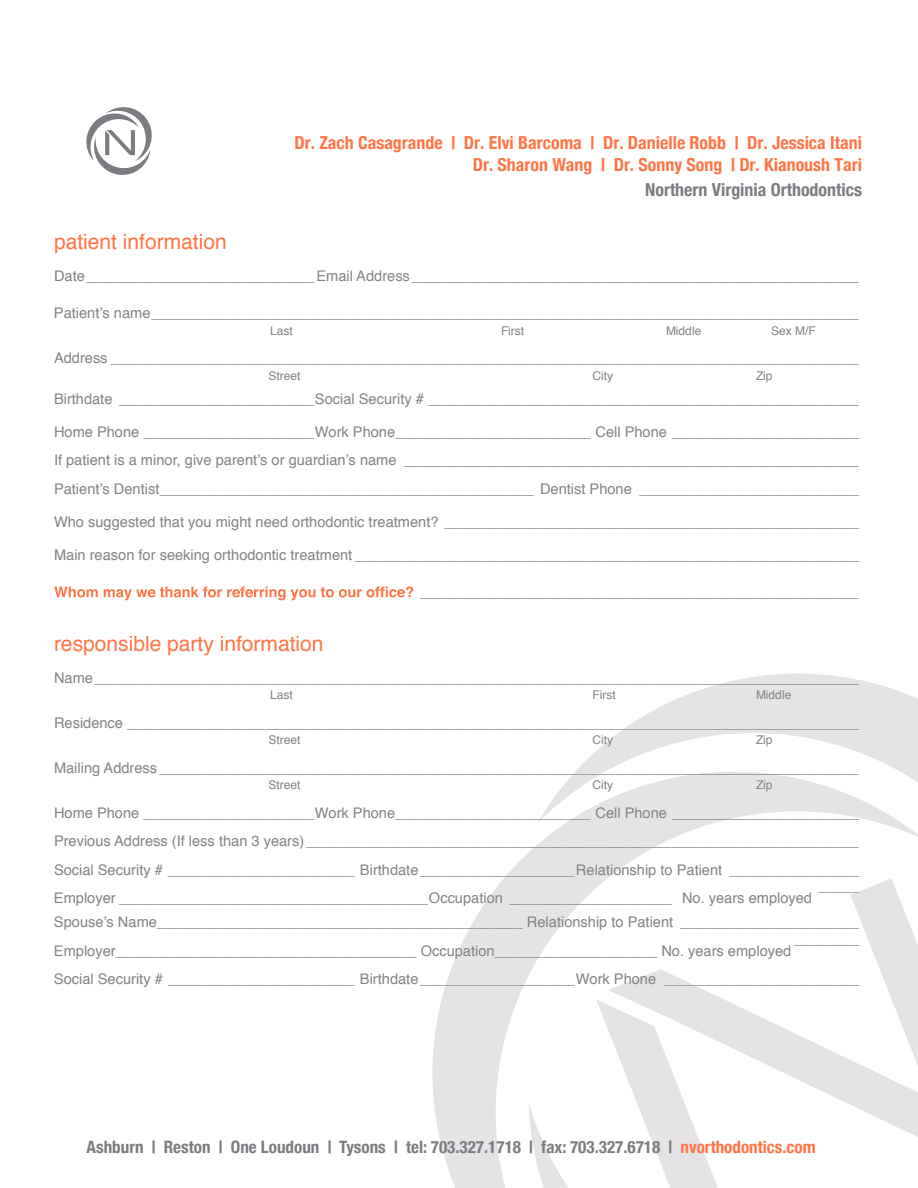
<style>
.page{position:relative;width:918px;height:1188px;background:#fff}
.page>*{position:absolute;margin:0;border:0;box-sizing:border-box;transform-origin:0 0}
.t1{font:21px "Helvetica";color:#ff7446}
.t2{font:700 condensed 17.85px/21.5px "Helvetica Neue";color:#ff7446;text-align:right}
.t3{font:700 condensed 17.85px "Helvetica Neue";color:#7a7c81}
.t4{font:700 condensed 17.1px "Helvetica Neue";color:#7c7c81}
.t5{font:14.7px/28.5px "Helvetica";color:#838386;text-align:justify}
.t6{font:700 14.7px "Helvetica";color:#838386}
.t7{font:12px "Helvetica";color:#838386}
.s1{color:#ff7446}
</style>
<div class="page">
<svg style="left:432px;top:845px;width:105px;height:343px;fill:#e5e3e5"></svg>
<svg style="left:537px;top:674px;width:381px;height:286px"></svg>
<svg style="left:529px;top:1010px;width:39px;height:178px"></svg>
<svg style="left:596px;top:999px;width:122px;height:189px"></svg>
<svg style="left:608px;top:879px;width:310px;height:268px"></svg>
<svg style="left:86px;top:107px;width:66px;height:68px"></svg>
<svg style="left:54px;top:587px;width:359px;height:13px"></svg>
<p class="t2" style="left:295px;top:131px;width:569px">Dr. Zach Casagrande | Dr. Elvi Barcoma | Dr. Danielle Robb | Dr. Jessica Itani<br>Dr. Sharon Wang | Dr. Sonny Song | Dr. Kianoush Tari</p>
<p class="t3" style="left:645px;top:174px;width:218px">Northern Virginia Orthodontics</p>
<h1 class="t1" style="left:54px;top:226px;width:174px">patient information</h1>
<p class="t5" style="left:54px;top:262px;width:807px">Date____________________________ Email Address_______________________________________________________</p>
<p class="t5" style="left:54px;top:299px;width:807px">Patient’s name_______________________________________________________________________________________</p>
<p class="t7" style="left:270px;top:321px;width:24px">Last</p>
<p class="t7" style="left:501px;top:321px;width:25px">First</p>
<p class="t7" style="left:666px;top:321px;width:37px">Middle</p>
<p class="t7" style="left:771px;top:321px;width:46px">Sex M/F</p>
<p class="t5" style="left:54px;top:344px;width:807px">Address ____________________________________________________________________________________________</p>
<p class="t7" style="left:268px;top:366px;width:34px">Street</p>
<p class="t7" style="left:592px;top:366px;width:22px">City</p>
<p class="t7" style="left:756px;top:366px;width:18px">Zip</p>
<p class="t5" style="left:54px;top:385px;width:807px">Birthdate ________________________Social Security # _____________________________________________________</p>
<p class="t5" style="left:54px;top:418px;width:807px">Home Phone _____________________Work Phone________________________ Cell Phone _______________________ If patient is a minor, give parent’s or guardian’s name ________________________________________________________ Patient’s Dentist______________________________________________ Dentist Phone ___________________________</p>
<p class="t5" style="left:54px;top:508px;width:807px">Who suggested that you might need orthodontic treatment? ___________________________________________________</p>
<p class="t5" style="left:54px;top:541px;width:807px">Main reason for seeking orthodontic treatment ______________________________________________________________</p>
<p class="t6" style="left:420px;top:580px;width:441px">______________________________________________________</p>
<h1 class="t1" style="left:54px;top:628px;width:271px">responsible party information</h1>
<p class="t5" style="left:54px;top:664px;width:807px">Name______________________________________________________________________________________________</p>
<p class="t7" style="left:270px;top:686px;width:24px">Last</p>
<p class="t7" style="left:592px;top:686px;width:25px">First</p>
<p class="t7" style="left:756px;top:686px;width:37px">Middle</p>
<p class="t5" style="left:54px;top:709px;width:807px">Residence __________________________________________________________________________________________</p>
<p class="t7" style="left:268px;top:731px;width:34px">Street</p>
<p class="t7" style="left:592px;top:731px;width:22px">City</p>
<p class="t7" style="left:756px;top:731px;width:18px">Zip</p>
<p class="t5" style="left:54px;top:754px;width:807px">Mailing Address ______________________________________________________________________________________</p>
<p class="t7" style="left:268px;top:776px;width:34px">Street</p>
<p class="t7" style="left:592px;top:776px;width:22px">City</p>
<p class="t7" style="left:756px;top:776px;width:18px">Zip</p>
<p class="t5" style="left:54px;top:799px;width:807px">Home Phone _____________________Work Phone________________________ Cell Phone _______________________ Previous Address (If less than 3 years)____________________________________________________________________ Social Security # _______________________ Birthdate___________________Relationship to Patient ________________ Employer ______________________________________Occupation ____________________ No. years employed</p>
<p class="t5" style="left:819px;top:872px;width:42px">_____</p>
<p class="t5" style="left:54px;top:908px;width:807px">Spouse’s Name_____________________________________________ Relationship to Patient ______________________<br>Employer_____________________________________ Occupation____________________ No. years employed</p>
<p class="t5" style="left:794px;top:925px;width:67px">________</p>
<p class="t5" style="left:54px;top:965px;width:807px">Social Security # _______________________ Birthdate___________________Work Phone ________________________</p>
<p class="t4" style="left:87px;top:1132px;width:731px">Ashburn | Reston | One Loudoun | Tysons | tel: 703.327.1718 | fax: 703.327.6718 | <span class="s1">nvorthodontics.com</span></p>
</div>
